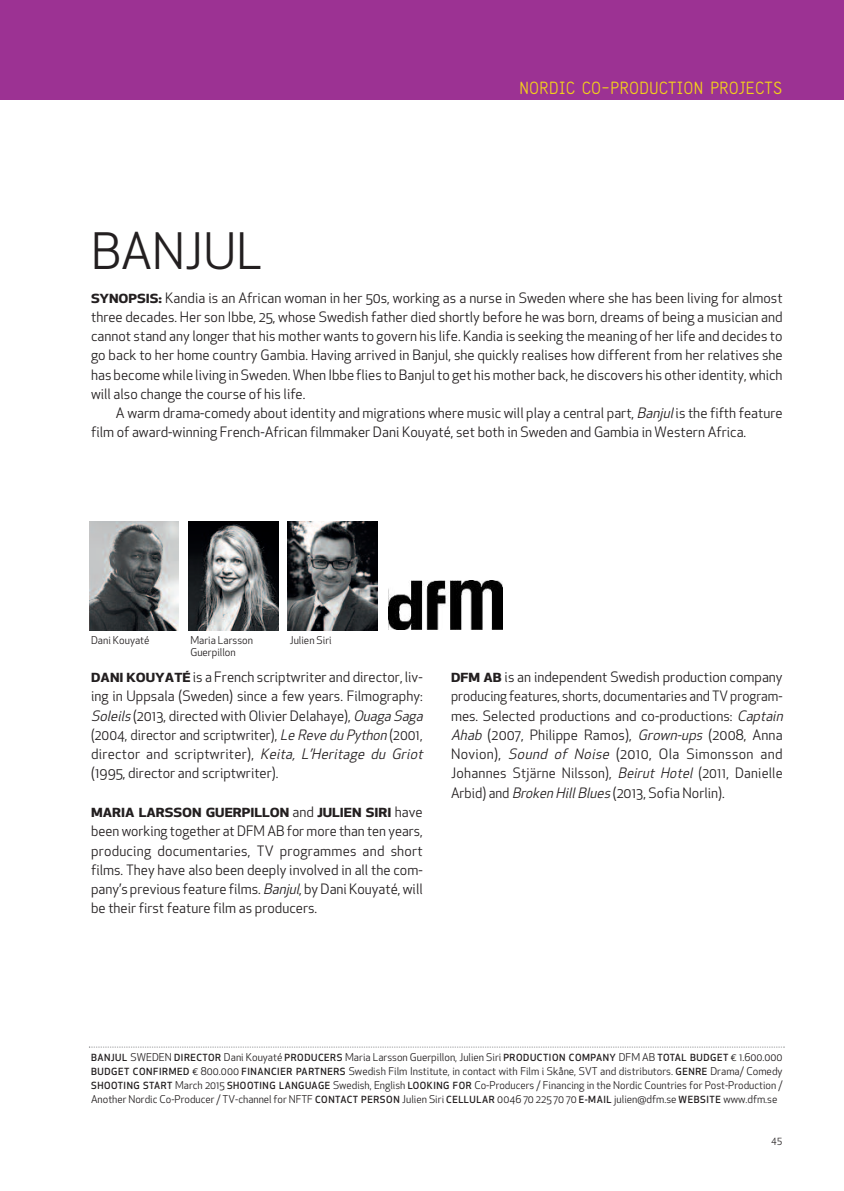
<style>
.page{position:relative;width:844px;height:1191px;background:#fff}
.page>*{position:absolute;margin:0;border:0;box-sizing:border-box;transform-origin:0 0}
.t1{font:49px "Apex New PS Book Proportional";color:#231f20}
.t2{font:17.5px "Storno";color:#f2d01b}
.t3{font:14px/19.2px "Apex New";color:#231f20}
.t4{font:700 12.25px "Apex New";color:#231f20;scale:1.2 1}
.t5{font:10.5px/14px "Apex New";color:#231f20}
.t6{font:9.62px "Apex New PS Book Tabular";color:#231f20}
.s1{font-family:"Apex New PS Bold Proportional";font-size:12.25px}
.s2{font-style:italic}
.s3{font-weight:700;font-size:12.25px}
.s4{font-weight:400;font-size:14px}
.s5{font-family:"Apex New PS Medium Proportional";font-size:9.62px}
</style>
<div class="page">
<div style="left:0;top:0;width:843px;height:99px;background:#9c3293"></div>
<img style="left:89px;top:521px;width:90px;height:109px">
<img style="left:189px;top:521px;width:89px;height:109px">
<img style="left:288px;top:521px;width:89px;height:109px">
<svg style="left:89px;top:1046px;width:695px;height:1px"></svg>
<svg style="left:388px;top:580px;width:114px;height:50px"></svg>
<img style="left:388px;top:581px;width:114px;height:48px">
<h1 class="t1" style="left:91px;top:232px;width:173px">BANJUL</h1>
<p class="t2" style="left:519px;top:81px;width:265px">NORDIC CO-PRODUCTION PROJECTS</p>
<p class="t3" style="left:91px;top:289px;width:692px;text-align:justify"><span class="s1">SYNOPSIS:</span> Kandia is an African woman in her 50s, working as a nurse in Sweden where she has been living for almost three decades. Her son Ibbe, 25, whose Swedish father died shortly before he was born, dreams of being a musician and cannot stand any longer that his mother wants to govern his life. Kandia is seeking the meaning of her life and decides to go back to her home country Gambia. Having arrived in Banjul, she quickly realises how different from her relatives she has become while living in Sweden. When Ibbe flies to Banjulto get hismother back, he discovers his otheridentity, which will also change the course of his life.</p>
<p class="t3" style="left:91px;top:405px;width:692px;text-indent:25px">A warm drama-comedy about identity and migrations where music will play a central part, <span class="s2">Banjul</span>is the fifth feature film of award-winning French-African filmmaker Dani Kouyaté, set both in Sweden and Gambia in Western Africa.</p>
<p class="t5" style="left:91px;top:634px;width:60px">Dani Kouyaté</p>
<p class="t5" style="left:190px;top:635px;width:64px;line-height:12.2px">Maria Larsson<br>Guerpillon</p>
<p class="t5" style="left:289px;top:634px;width:43px">Julien Siri</p>
<p class="t3" style="left:91px;top:669px;width:336px"><span class="s3">DANI KOUYATÉ</span> is a French scriptwriter and director, liv&shy;ing in Uppsala (Sweden) since a few years. Filmography:<br><span class="s2">Soleils</span>(2013, directed with Olivier Delahaye), <span class="s2">OuagaSaga </span>(2004, director and scriptwriter), <span class="s2">LeReveduPython</span>(2001, director and scriptwriter), <span class="s2">Keita, L’Heritage du Griot </span>(1995, director and scriptwriter).</p>
<p class="t4" style="left:91px;top:807px;width:278px">MARIA LARSSON GUERPILLON <span class="s4">and</span> JULIEN SIRI <span class="s4">have</span></p>
<p class="t3" style="left:91px;top:823px;width:333px;text-align:justify">been working together at DFM AB for more than ten years, producing documentaries, TV programmes and short films. They have also been deeply involved in all the com&shy;pany’s previous feature films. <span class="s2">Banjul</span>, by Dani Kouyaté, will be their first feature film as producers.</p>
<p class="t3" style="left:451px;top:669px;width:336px"><span class="s3">DFM AB</span> is an independent Swedish production company producing features, shorts, documentaries and TV program&shy;mes. Selected productions and co-productions: <span class="s2">Captain Ahab</span> (2007, Philippe Ramos), <span class="s2">Grown-ups</span> (2008, Anna Novion), <span class="s2">Sound of Noise</span> (2010, Ola Simonsson and Johannes Stjärne Nilsson), <span class="s2">Beirut Hotel</span> (2011, Danielle Arbid) and <span class="s2">BrokenHillBlues</span>(2013, Sofia Norlin).</p>
<p class="t5" style="left:91px;top:1051px;width:693px;text-align:justify"><span class="s5">BANJUL</span> SWEDEN <span class="s5">DIRECTOR</span> Dani Kouyaté <span class="s5">PRODUCERS</span> Maria Larsson Guerpillon, Julien Siri <span class="s5">PRODUCTION COMPANY</span> DFM AB <span class="s5">TOTAL BUDGET</span> € 1.600.000<br><span class="s5">BUDGET CONFIRMED</span> € 800.000 <span class="s5">FINANCIER PARTNERS</span> Swedish Film Institute, in contact with Film i Skåne, SVT and distributors. <span class="s5">GENRE</span> Drama/ Comedy <span class="s5">SHOOTING START</span> March 2015 <span class="s5">SHOOTING LANGUAGE</span> Swedish, English <span class="s5">LOOKING FOR</span> Co-Producers / Financing in the Nordic Countries for Post-Production / Another Nordic Co-Producer / TV-channel for NFTF <span class="s5">CONTACT PERSON</span> Julien Siri <span class="s5">CELLULAR</span> 0046 70 225 70 70 <span class="s5">E-MAIL</span> julien@dfm.se <span class="s5">WEBSITE</span> www.dfm.se</p>
<p class="t6" style="left:770px;top:1138px;width:13px">45</p>
</div>
